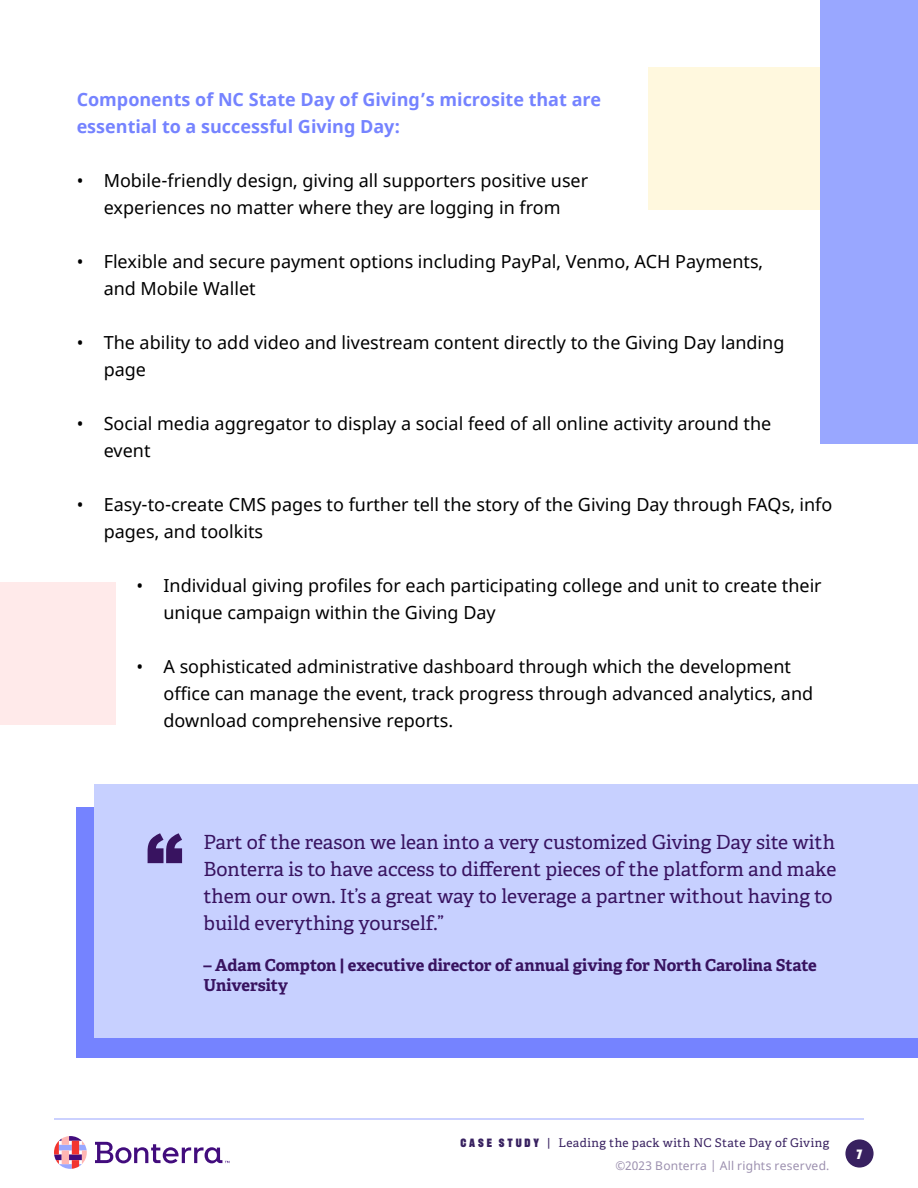
<style>
.page{position:relative;width:918px;height:1188px;background:#fff}
.page>*{position:absolute;margin:0;border:0;box-sizing:border-box;transform-origin:0 0}
.t1{font:900 75px "Arial";color:#381360}
.t2{font:19.5px/27px "Adelle";color:#381360}
.t3{font:18px/27px "Noto Sans";color:#000}
.t4{font:700 18px/27px "Noto Sans";color:#7583ff}
.t5{font:700 16.5px/19.8px "Adelle";color:#381360}
.t6{font:900 13.5px "Recent Grotesk";color:#fefefe}
.t7{font:12px "Adelle";letter-spacing:.025em;color:#382160}
.t8{font:12px "Noto Sans";letter-spacing:.02em;color:#9c90af}
.s1{font-family:"Recent Grotesk";font-weight:900}
</style>
<div class="page">
<svg style="left:95px;top:1142px;width:134px;height:21px"></svg>
<svg style="left:54px;top:1136px;width:33px;height:33px"></svg>
<div style="left:845px;top:1139px;width:29px;height:29px;background:#382160;border-radius:50%"></div>
<hr style="left:54px;top:1118px;width:810px;height:2px;background:#bac2ff">
<div style="left:77px;top:807px;width:841px;height:251px;background:#7583ff"></div>
<div style="left:94px;top:785px;width:824px;height:253px;background:#c7d0ff"></div>
<div style="left:648px;top:68px;width:270px;height:142px;background:#fff8de"></div>
<div style="left:0;top:582px;width:116px;height:142px;background:#ffeaea"></div>
<div style="left:820px;top:0;width:98px;height:444px;background:#99a7ff"></div>
<p class="t4" style="left:77px;top:87px;width:526px">Components of NC State Day of Giving’s microsite that are essential to a successful Giving Day:</p>
<p class="t3" style="left:77px;top:168px;width:513px;text-align:center">• Mobile-friendly design, giving all supporters positive user experiences no matter where they are logging in from</p>
<p class="t3" style="left:104px;top:249px;width:661px;text-indent:-27px">• Flexible and secure payment options including PayPal, Venmo, ACH Payments, and Mobile Wallet</p>
<p class="t3" style="left:104px;top:330px;width:682px;text-indent:-27px">• The ability to add video and livestream content directly to the Giving Day landing page</p>
<p class="t3" style="left:104px;top:411px;width:669px;text-indent:-27px">• Social media aggregator to display a social feed of all online activity around the event</p>
<p class="t3" style="left:104px;top:492px;width:730px;text-indent:-27px">• Easy-to-create CMS pages to further tell the story of the Giving Day through FAQs, info pages, and toolkits</p>
<p class="t3" style="left:163px;top:573px;width:660px;text-indent:-27px">• Individual giving profiles for each participating college and unit to create their unique campaign within the Giving Day</p>
<p class="t3" style="left:163px;top:654px;width:651px;text-indent:-27px">• A sophisticated administrative dashboard through which the development office can manage the event, track progress through advanced analytics, and download comprehensive reports.</p>
<h1 class="t1" style="left:146px;top:807px;width:39px">“</h1>
<p class="t2" style="left:204px;top:829px;width:634px">Part of the reason we lean into a very customized Giving Day site with Bonterra is to have access to different pieces of the platform and make them our own. It’s a great way to leverage a partner without having to build everything yourself.”</p>
<p class="t5" style="left:204px;top:956px;width:615px">– Adam Compton | executive director of annual giving for North Carolina State<br>University</p>
<p class="t7" style="left:460px;top:1136px;width:371px"><span class="s1">C A S E S T U D Y</span> | Leading the pack with NC State Day of Giving</p>
<p class="t8" style="left:615px;top:1157px;width:216px">©2023 Bonterra | All rights reserved.</p>
<p class="t6" style="left:857px;top:1146px;width:7px">7</p>
</div>
